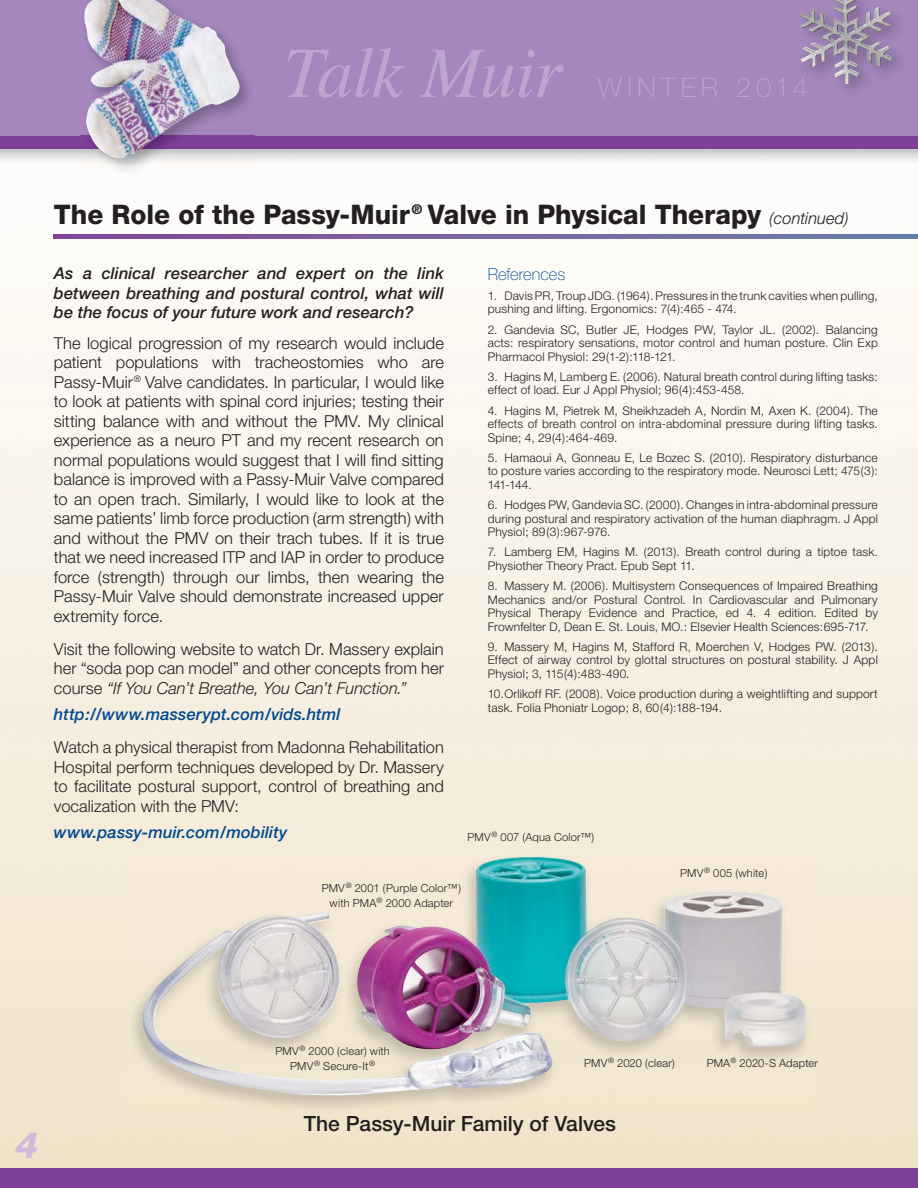
<style>
.page{position:relative;width:918px;height:1188px;background:#fff}
.page>*{position:absolute;margin:0;border:0;box-sizing:border-box;transform-origin:0 0}
.t1{font:italic 72px "Times";letter-spacing:-.02em;color:#bca6d0}
.t2{font:italic 800 36px "Helvetica Neue";color:#cebbdb}
.t3{font:800 27px "Helvetica Neue";color:#231f20}
.t4{font:100 27px "Helvetica Neue";letter-spacing:.195em;color:#bca6d0}
.t5{font:500 21px "Helvetica Neue";color:#231f20}
.t6{font:300 16.5px/19.5px "Helvetica Neue";color:#231f20;text-align:justify}
.t7{font:italic 500 16.5px/19.5px "Helvetica Neue";letter-spacing:.005em;color:#231f20;text-align:justify}
.t8{font:italic 500 16.5px "Helvetica Neue";letter-spacing:.005em;color:#004990}
.t9{font:100 16.5px "Helvetica Neue";color:#004990}
.t10{font:300 12px/13.5px "Helvetica Neue";letter-spacing:.015em;color:#231f20;text-align:justify}
.t11{font:300 11.1px/14.9px "Helvetica Neue";letter-spacing:.015em;color:#231f20;text-align:center}
.s1{color:#bba6d0}
.s2{font-weight:300;font-style:italic;font-size:16.5px}
.s3{font-style:italic}
</style>
<div class="page">
<img style="left:0;top:234px;width:918px;height:935px">
<div style="left:0;top:0;width:918px;height:142px;background:#a587be"></div>
<img style="left:0;top:148px;width:918px;height:15px">
<div style="left:0;top:136px;width:918px;height:12px;background:#7f4098"></div>
<svg style="left:54px;top:234px;width:864px;height:4px;background:#76649e"></svg>
<div style="left:0;top:1169px;width:918px;height:19px;background:#7f4098"></div>
<img style="left:127px;top:854px;width:682px;height:258px">
<img style="left:142px;top:857px;width:664px;height:240px">
<img style="left:80px;top:72px;width:174px;height:100px">
<img style="left:80px;top:148px;width:174px;height:1px">
<img style="left:83px;top:0;width:158px;height:159px">
<img style="left:799px;top:0;width:94px;height:84px">
<h1 class="t1" style="left:283px;top:47px;width:280px">Talk Muir</h1>
<h3 class="t4" style="left:598px;top:78px;width:211px">WINTER 201<span class="s1">4</span></h3>
<h3 class="t3" style="left:54px;top:205px;width:796px">The Role of the Passy-Muir <sup>®</sup> Valve in Physical Therapy <span class="s2">(continued)</span></h3>
<h3 class="t7" style="left:54px;top:265px;width:391px">As a clinical researcher and expert on the link between breathing and postural control, what will be the focus of your future work and research?</h3>
<p class="t6" style="left:54px;top:335px;width:392px">The logical progression of my research would include patient populations with tracheostomies who are Passy-Muir<sup>®</sup> Valve candidates. In particular, I would like to look at patients with spinal cord injuries; testing their sitting balance with and without the PMV. My clinical experience as a neuro PT and my recent research on normal populations would suggest that I will find sitting balance is improved with a Passy-Muir Valve compared to an open trach. Similarly, I would like to look at the same patients’ limb force production (arm strength) with and without the PMV on their trach tubes. If it is true that we need increased ITP and IAP in order to produce force (strength) through our limbs, then wearing the Passy-Muir Valve should demonstrate increased upper extremity force.</p>
<h3 class="t6" style="left:54px;top:641px;width:392px">Visit the following website to watch Dr. Massery explain her “soda pop can model” and other concepts from her course <span class="s3">“If You Can’t Breathe, You Can’t Function.”</span></h3>
<h3 class="t8" style="left:54px;top:708px;width:288px">http://www.masserypt.com/vids.html</h3>
<h3 class="t6" style="left:54px;top:739px;width:391px">Watch a physical therapist from Madonna Rehabilitation Hospital perform techniques developed by Dr. Massery to facilitate postural support, control of breathing and vocalization with the PMV:</h3>
<h3 class="t8" style="left:54px;top:826px;width:235px">www.passy-muir.com/mobility</h3>
<h3 class="t9" style="left:488px;top:268px;width:79px">References</h3>
<p class="t10" style="left:488px;top:290px;width:392px">1. Davis PR, Troup JDG. (1964). Pressures in the trunk cavities when pulling, pushing and lifting. Ergonomics: 7(4):465 - 474.</p>
<p class="t10" style="left:488px;top:324px;width:392px">2. Gandevia SC, Butler JE, Hodges PW, Taylor JL. (2002). Balancing acts: respiratory sensations, motor control and human posture. Clin Exp Pharmacol Physiol: 29(1-2):118-121.</p>
<p class="t10" style="left:488px;top:371px;width:392px">3. Hagins M, Lamberg E. (2006). Natural breath control during lifting tasks: effect of load. Eur J Appl Physiol; 96(4):453-458.</p>
<p class="t10" style="left:488px;top:405px;width:392px">4. Hagins M, Pietrek M, Sheikhzadeh A, Nordin M, Axen K. (2004). The effects of breath control on intra-abdominal pressure during lifting tasks.<br>Spine; 4, 29(4):464-469.</p>
<p class="t10" style="left:488px;top:452px;width:392px">5. Hamaoui A, Gonneau E, Le Bozec S. (2010). Respiratory disturbance to posture varies according to the respiratory mode. Neurosci Lett; 475(3):<br>141-144.</p>
<p class="t10" style="left:488px;top:499px;width:392px">6. Hodges PW, Gandevia SC. (2000). Changes in intra-abdominal pressure during postural and respiratory activation of the human diaphragm. J Appl Physiol; 89(3):967-976.</p>
<p class="t10" style="left:488px;top:546px;width:391px">7. Lamberg EM, Hagins M. (2013). Breath control during a tiptoe task.<br>Physiother Theory Pract. Epub Sept 11.</p>
<p class="t10" style="left:488px;top:580px;width:392px">8. Massery M. (2006). Multisystem Consequences of Impaired Breathing Mechanics and/or Postural Control. In Cardiovascular and Pulmonary Physical Therapy Evidence and Practice, ed 4. 4 edition. Edited by Frownfelter D, Dean E. St. Louis, MO.: Elsevier Health Sciences:695-717.</p>
<p class="t10" style="left:488px;top:641px;width:392px">9. Massery M, Hagins M, Stafford R, Moerchen V, Hodges PW. (2013).<br>Effect of airway control by glottal structures on postural stability. J Appl Physiol; 3, 115(4):483-490.</p>
<p class="t10" style="left:488px;top:688px;width:392px">10. Orlikoff RF. (2008). Voice production during a weightlifting and support task. Folia Phoniatr Logop; 8, 60(4):188-194.</p>
<p class="t11" style="left:468px;top:831px;width:128px">PMV<sup>®</sup> 007 (Aqua Color™)</p>
<p class="t11" style="left:680px;top:867px;width:89px">PMV<sup>®</sup> 005 (white)</p>
<p class="t11" style="left:322px;top:882px;width:141px">PMV<sup>®</sup> 2001 (Purple Color™) with PMA<sup>®</sup> 2000 Adapter</p>
<h2 class="t2" style="left:16px;top:1132px;width:24px">4</h2>
<p class="t11" style="left:276px;top:1045px;width:116px">PMV<sup>®</sup> 2000 (clear) with<br>PMV<sup>®</sup> Secure-It<sup>®</sup></p>
<p class="t11" style="left:584px;top:1057px;width:92px">PMV<sup>®</sup> 2020 (clear)</p>
<p class="t11" style="left:707px;top:1057px;width:113px">PMA<sup>®</sup> 2020-S Adapter</p>
<h3 class="t5" style="left:304px;top:1116px;width:314px">The Passy-Muir Family of Valves</h3>
</div>
